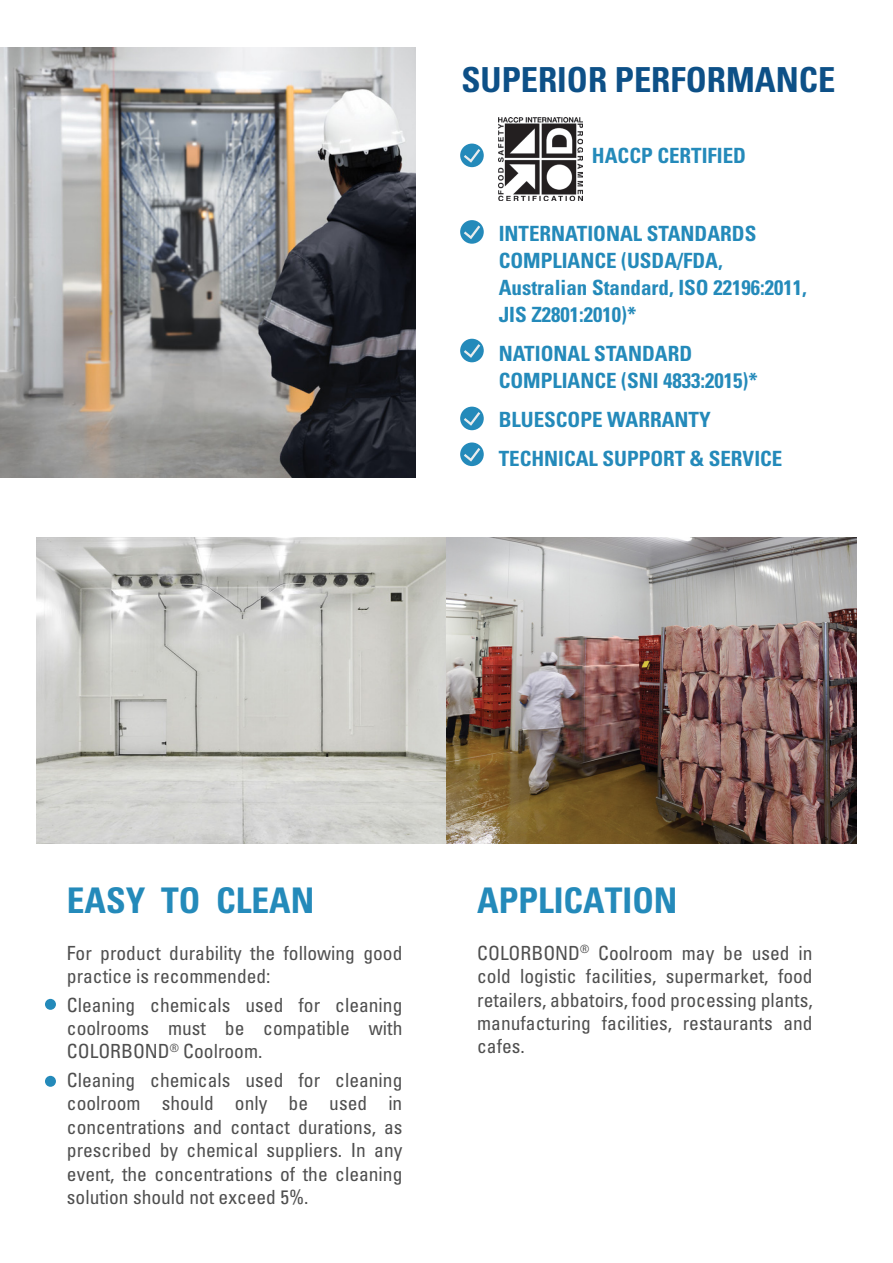
<style>
.page{position:relative;width:893px;height:1263px;background:#fff}
.page>*{position:absolute;margin:0;border:0;box-sizing:border-box;transform-origin:0 0}
.t1{font:700 condensed 35.4px "Univers LT Std";color:#248aba}
.t2{font:700 condensed 34.5px "Univers LT Std";color:#0d5087}
.t3{font:700 condensed 21px/27px "Univers LT Std";color:#248aba}
.t4{font:condensed 19.5px/23.4px "Univers LT Std";color:#4f4f4f;text-align:justify}
</style>
<div class="page">
<img style="left:36px;top:538px;width:821px;height:305px">
<img style="left:0;top:48px;width:415px;height:429px">
<div style="left:45px;top:999px;width:11px;height:11px;background:#248aba;border-radius:50%"></div>
<div style="left:45px;top:1076px;width:11px;height:11px;background:#248aba;border-radius:50%"></div>
<div style="left:460px;top:144px;width:24px;height:23px;background:#248aba;border-radius:50%"></div>
<svg style="left:464px;top:149px;width:16px;height:14px"></svg>
<div style="left:460px;top:220px;width:24px;height:24px;background:#248aba;border-radius:50%"></div>
<svg style="left:464px;top:226px;width:16px;height:13px"></svg>
<div style="left:460px;top:339px;width:24px;height:23px;background:#248aba;border-radius:50%"></div>
<svg style="left:464px;top:344px;width:16px;height:14px"></svg>
<div style="left:460px;top:442px;width:24px;height:24px;background:#248aba;border-radius:50%"></div>
<svg style="left:464px;top:448px;width:16px;height:14px"></svg>
<div style="left:460px;top:407px;width:24px;height:23px;background:#248aba;border-radius:50%"></div>
<svg style="left:464px;top:412px;width:16px;height:14px"></svg>
<img style="left:499px;top:117px;width:84px;height:83px">
<h2 class="t2" style="left:461px;top:59px;width:375px">SUPERIOR PERFORMANCE</h2>
<p class="t3" style="left:592px;top:142px;width:156px">HACCP CERTIFIED</p>
<p class="t3" style="left:499px;top:220px;width:309px">INTERNATIONAL STANDARDS<br>COMPLIANCE (USDA/FDA,<br>Australian Standard, ISO 22196:2011,<br>JIS Z2801:2010)*</p>
<p class="t3" style="left:499px;top:340px;width:260px">NATIONAL STANDARD<br>COMPLIANCE (SNI 4833:2015)*</p>
<p class="t3" style="left:499px;top:400px;width:285px;line-height:39px">BLUESCOPE WARRANTY<br>TECHNICAL SUPPORT &amp; SERVICE</p>
<h1 class="t1" style="left:67px;top:879px;width:249px">EASY TO CLEAN</h1>
<h1 class="t1" style="left:477px;top:879px;width:202px">APPLICATION</h1>
<p class="t4" style="left:67px;top:941px;width:337px">For product durability the following good practice is recommended:</p>
<p class="t4" style="left:67px;top:993px;width:337px">Cleaning chemicals used for cleaning coolrooms must be compatible with COLORBOND<sup>®</sup> Coolroom.</p>
<p class="t4" style="left:67px;top:1068px;width:337px">Cleaning chemicals used for cleaning coolroom should only be used in concentrations and contact durations, as prescribed by chemical suppliers. In any event, the concentrations of the cleaning solution should not exceed 5%.</p>
<p class="t4" style="left:477px;top:941px;width:337px">COLORBOND<sup>®</sup> Coolroom may be used in cold logistic facilities, supermarket, food retailers, abbatoirs, food processing plants, manufacturing facilities, restaurants and cafes.</p>
</div>
